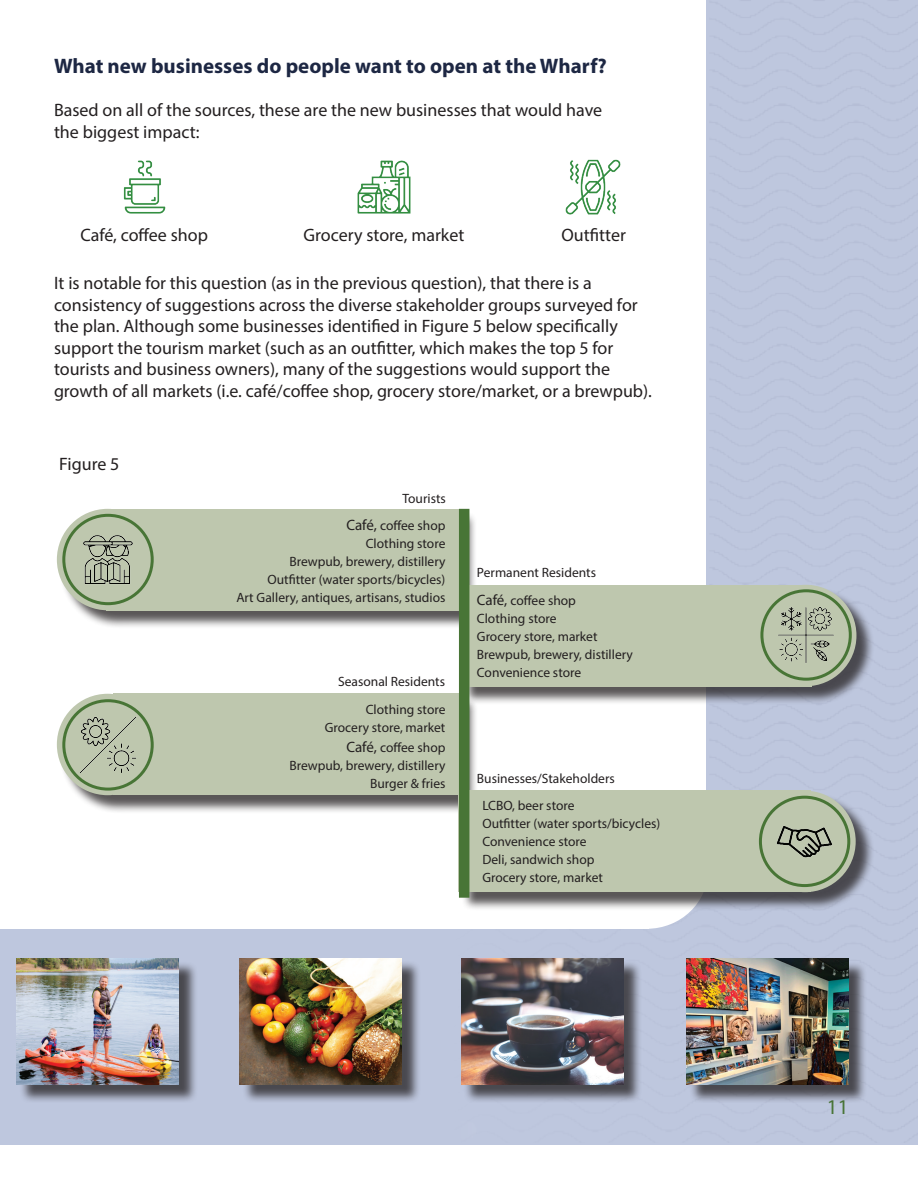
<style>
.page{position:relative;width:918px;height:1188px;background:#fff}
.page>*{position:absolute;margin:0;border:0;box-sizing:border-box;transform-origin:0 0}
.t1{font:700 21px "Myriad Pro";color:#1d2743}
.t2{font:21px "Myriad Pro";color:#487536}
.t3{font:18px/21.6px "Myriad Pro";color:#231f20}
.t4{font:13.5px/18px "Myriad Pro";color:#231f20;text-align:right}
.s1{font-size:15px}
</style>
<div class="page">
<div style="left:59px;top:696px;width:420px;height:118px;background:#231f20;opacity:.75"></div>
<div style="left:113px;top:694px;width:347px;height:101px;background:#bec7ae"></div>
<svg style="left:57px;top:694px;width:101px;height:101px;fill:#bec7ae"></svg>
<img style="left:64px;top:701px;width:88px;height:88px;border-radius:44px">
<div style="left:62px;top:699px;width:92px;height:92px;border:3px solid #487536;border-radius:50%"></div>
<div style="left:0;top:929px;width:918px;height:216px;background:#bec7de"></div>
<img style="left:446px;top:0;width:472px;height:1085px">
<div style="left:585px;top:811px;width:123px;height:118px;background:#fff;border-radius:50%"></div>
<div style="left:413px;top:881px;width:236px;height:48px;background:#fff"></div>
<img style="left:123px;top:160px;width:43px;height:54px">
<img style="left:357px;top:160px;width:54px;height:54px">
<img style="left:553px;top:146px;width:81px;height:81px">
<div style="left:59px;top:511px;width:419px;height:118px;background:#231f20;opacity:.75"></div>
<svg style="left:57px;top:509px;width:101px;height:101px"></svg>
<div style="left:107px;top:509px;width:352px;height:101px;background:#bec7ae"></div>
<img style="left:64px;top:515px;width:88px;height:89px;border-radius:44px">
<div style="left:62px;top:514px;width:92px;height:91px;border:3px solid #487536;border-radius:50%"></div>
<div style="left:462px;top:587px;width:413px;height:118px;background:#231f20;opacity:.75"></div>
<div style="left:460px;top:585px;width:352px;height:101px;background:#bec7ae"></div>
<svg style="left:755px;top:585px;width:101px;height:101px"></svg>
<img style="left:762px;top:591px;width:88px;height:88px;border-radius:44px">
<div style="left:760px;top:589px;width:92px;height:92px;border:3px solid #487536;border-radius:50%"></div>
<div style="left:461px;top:793px;width:413px;height:118px;background:#231f20;opacity:.75"></div>
<svg style="left:754px;top:791px;width:102px;height:101px"></svg>
<div style="left:459px;top:791px;width:352px;height:101px;background:#bec7ae"></div>
<img style="left:760px;top:797px;width:89px;height:89px;border-radius:44px">
<div style="left:759px;top:796px;width:91px;height:91px;border:3px solid #487536;border-radius:50%"></div>
<div style="left:459px;top:509px;width:10px;height:389px;background:#487536"></div>
<div style="left:19px;top:961px;width:179px;height:142px;background:#231f20;opacity:.75"></div>
<img style="left:17px;top:958px;width:162px;height:127px">
<div style="left:463px;top:961px;width:179px;height:142px;background:#231f20;opacity:.75"></div>
<img style="left:461px;top:958px;width:162px;height:126px">
<div style="left:242px;top:961px;width:179px;height:142px;background:#231f20;opacity:.75"></div>
<img style="left:240px;top:958px;width:162px;height:126px">
<div style="left:689px;top:961px;width:179px;height:142px;background:#231f20;opacity:.75"></div>
<img style="left:687px;top:958px;width:162px;height:127px">
<p class="t1" style="left:54px;top:52px;width:554px">What new businesses do people want to open at the Wharf?</p>
<p class="t3" style="left:54px;top:99px;width:550px">Based on all of the sources, these are the new businesses that would have the biggest impact:</p>
<p class="t3" style="left:80px;top:224px;width:129px">Café, coffee shop</p>
<p class="t3" style="left:304px;top:224px;width:162px">Grocery store, market</p>
<p class="t3" style="left:562px;top:223px;width:66px">Outfitter</p>
<p class="t3" style="left:54px;top:272px;width:599px">It is notable for this question (as in the previous question), that there is a consistency of suggestions across the diverse stakeholder groups surveyed for the plan. Although some businesses identified in Figure 5 below specifically support the tourism market (such as an outfitter, which makes the top 5 for tourists and business owners), many of the suggestions would support the growth of all markets (i.e. café/coffee shop, grocery store/market, or a brewpub).</p>
<p class="t3" style="left:59px;top:453px;width:62px">Figure 5</p>
<p class="t4" style="left:402px;top:489px;width:45px">Tourists</p>
<p class="t4" style="left:236px;top:516px;width:211px"><span class="s1">Café,</span> coffee shop<br>Clothing store<br>Brewpub, brewery, distillery<br>Outfitter (water sports/bicycles)<br>Art Gallery, antiques, artisans, studios</p>
<p class="t4" style="left:338px;top:672px;width:109px">Seasonal Residents</p>
<p class="t4" style="left:325px;top:700px;width:122px">Clothing store<br>Grocery store, market</p>
<p class="t4" style="left:290px;top:738px;width:157px"><span class="s1">Café,</span> coffee shop<br>Brewpub, brewery, distillery<br>Burger &amp; fries</p>
<p class="t4" style="left:477px;top:563px;width:121px">Permanent Residents</p>
<p class="t4" style="left:477px;top:591px;width:157px;text-align:left"><span class="s1">Café,</span> coffee shop<br>Clothing store<br>Grocery store, market<br>Brewpub, brewery, distillery<br>Convenience store</p>
<p class="t4" style="left:477px;top:770px;width:139px">Businesses/Stakeholders</p>
<p class="t4" style="left:482px;top:797px;width:179px;text-align:left">LCBO, beer store<br>Outfitter (water sports/bicycles)<br>Convenience store<br>Deli, sandwich shop<br>Grocery store, market</p>
<p class="t2" style="left:827px;top:1094px;width:23px">11</p>
</div>
